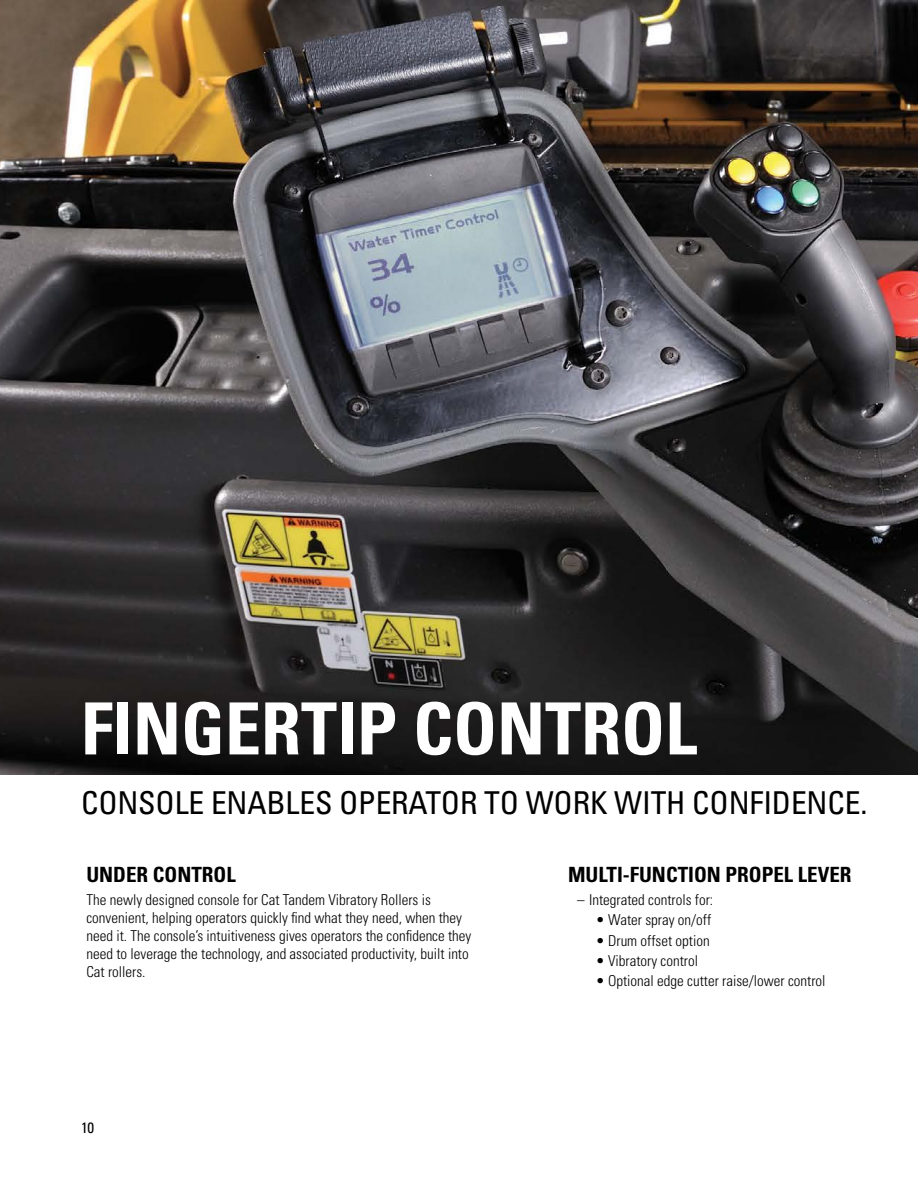
<style>
.page{position:relative;width:918px;height:1188px;background:#fff}
.page>*{position:absolute;margin:0;border:0;box-sizing:border-box;transform-origin:0 0}
.t1{font:700 condensed 72px "Univers LT Std";color:#fff}
.t2{font:condensed 31.5px "Univers LT Std";letter-spacing:-.005em;color:#000}
.t3{font:700 condensed 21px "Univers LT Std";color:#000}
.t4{font:300 condensed 15px/18px "Univers LT Std";color:#000}
.t5{font:condensed 15px "Univers LT Std";color:#000}
</style>
<div class="page">
<img style="left:0;top:0;width:918px;height:774px">
<h1 class="t1" style="left:81px;top:685px;width:618px">FINGERTIP CONTROL</h1>
<h2 class="t2" style="left:81px;top:783px;width:788px">CONSOLE ENABLES OPERATOR TO WORK WITH CONFIDENCE.</h2>
<h3 class="t3" style="left:86px;top:861px;width:151px">UNDER CONTROL</h3>
<p class="t4" style="left:86px;top:891px;width:387px">The newly designed console for Cat Tandem Vibratory Rollers is convenient, helping operators quickly find what they need, when they need it. The console’s intuitiveness gives operators the confidence they need to leverage the technology, and associated productivity, built into Cat rollers.</p>
<p class="t5" style="left:81px;top:1118px;width:15px">10</p>
<h3 class="t3" style="left:568px;top:861px;width:285px">MULTI-FUNCTION PROPEL LEVER</h3>
<p class="t4" style="left:577px;top:891px;width:138px">– Integrated controls for:</p>
<p class="t4" style="left:596px;top:911px;width:117px">• Water spray on/off</p>
<p class="t4" style="left:596px;top:931px;width:116px">• Drum offset option</p>
<p class="t4" style="left:596px;top:951px;width:104px">• Vibratory control</p>
<p class="t4" style="left:596px;top:972px;width:231px">• Optional edge cutter raise/lower control</p>
</div>
